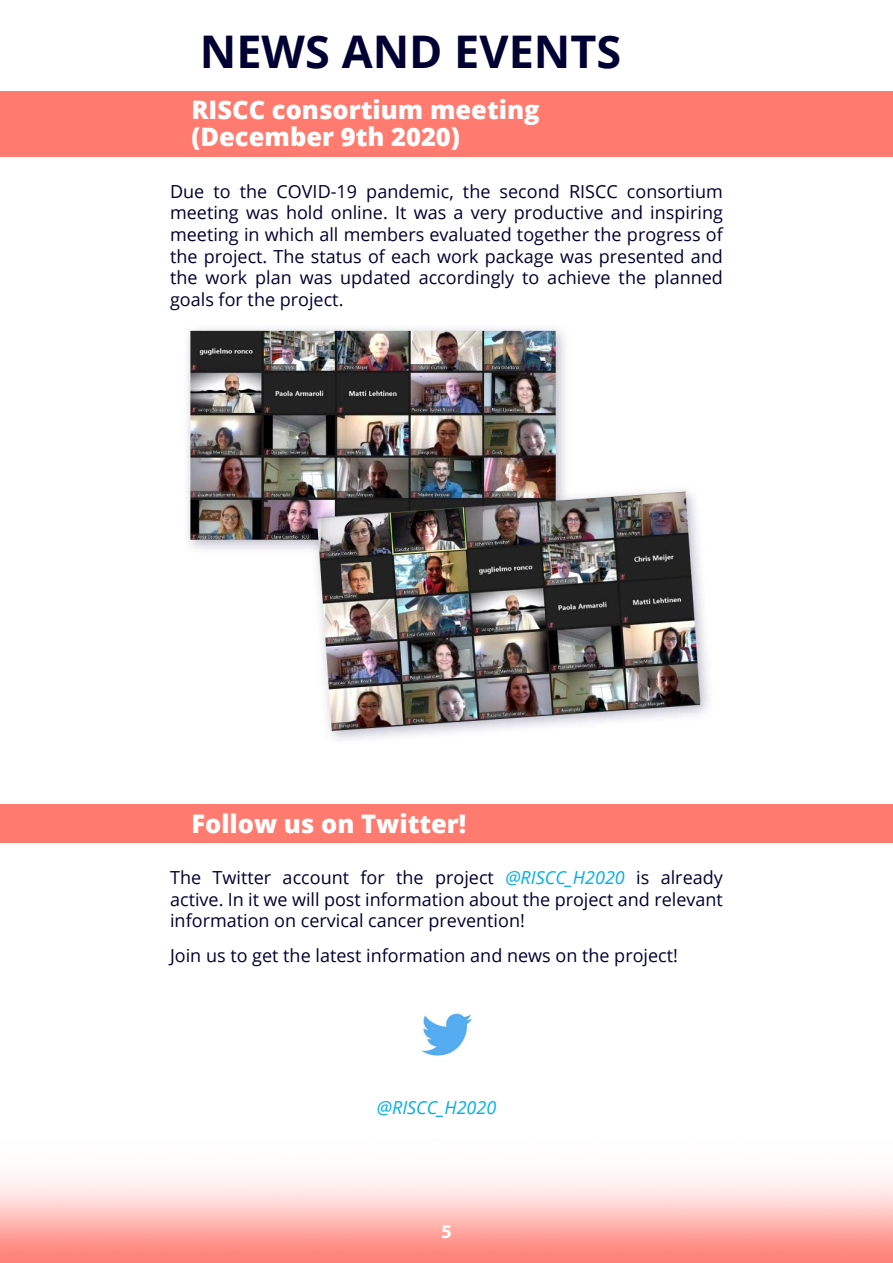
<style>
.page{position:relative;width:893px;height:1263px;background:#fff}
.page>*{position:absolute;margin:0;border:0;box-sizing:border-box;transform-origin:0 0}
.t1{font:700 45px "Open Sans";color:#003}
.t2{font:800 25.5px/27px "Open Sans";color:#fff}
.t3{font:700 19.5px "Myriad Pro";color:#fff}
.t4{font:18px/21.6px "Open Sans";color:#003;text-align:justify}
.t5{font:italic 18px "Open Sans";color:#00afea}
.s1{font-style:italic;color:#00afea}
</style>
<div class="page">
<div style="left:0;top:91px;width:893px;height:66px;background:#ff7b70"></div>
<img style="left:421px;top:1013px;width:51px;height:43px">
<img style="left:187px;top:328px;width:522px;height:412px">
<div style="left:0;top:805px;width:893px;height:38px;background:#ff7b70"></div>
<h1 class="t1" style="left:200px;top:20px;width:423px">NEWS AND EVENTS</h1>
<h2 class="t2" style="left:191px;top:95px;width:350px">RISCC consortium meeting (December 9th 2020)</h2>
<p class="t4" style="left:170px;top:180px;width:554px">Due to the COVID-19 pandemic, the second RISCC consortium meeting was hold online. It was a very productive and inspiring meeting in which all members evaluated together the progress of the project. The status of each work package was presented and the work plan was updated accordingly to achieve the planned goals for the project.</p>
<h2 class="t2" style="left:191px;top:809px;width:276px">Follow us on Twitter!</h2>
<p class="t4" style="left:170px;top:866px;width:554px">The Twitter account for the project <span class="s1">@RISCC_H2020</span> is already active. In it we will post information about the project and relevant information on cervical cancer prevention!</p>
<p class="t4" style="left:170px;top:944px;width:509px">Join us to get the latest information and news on the project!</p>
<p class="t5" style="left:377px;top:1095px;width:121px">@RISCC_H2020</p>
<p class="t3" style="left:441px;top:1219px;width:12px">5</p>
</div>
